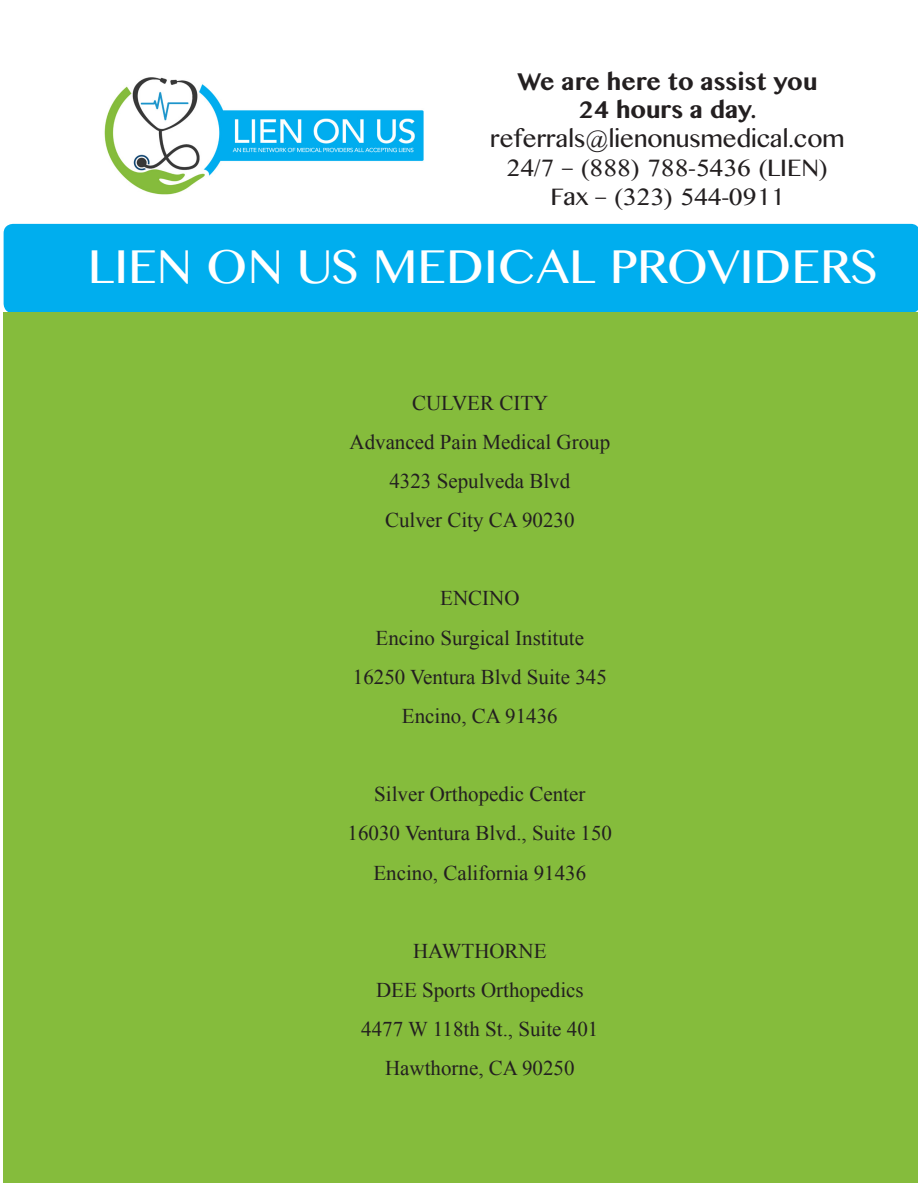
<style>
.page{position:relative;width:918px;height:1188px;background:#fff}
.page>*{position:absolute;margin:0;border:0;box-sizing:border-box;transform-origin:0 0}
.t1{font:48px "Myanmar MN";color:#fff}
.t2{font:24px "Myanmar MN";color:#231f20}
.t3{font:700 24px "Myanmar MN";color:#231f20}
.t4{font:21px "Times New Roman";color:#231f20}
</style>
<div class="page">
<img style="left:75px;top:77px;width:372px;height:147px">
<div style="left:4px;top:224px;width:914px;height:88px;background:#00aeee"></div>
<div style="left:4px;top:312px;width:914px;height:871px;background:#85bc3c"></div>
<p class="t3" style="left:517px;top:67px;width:301px">We are here to assist you</p>
<p class="t3" style="left:578px;top:96px;width:180px">24 hours a day.</p>
<p class="t2" style="left:490px;top:125px;width:356px">referrals@lienonusmedical.com</p>
<p class="t2" style="left:507px;top:154px;width:323px">24/7 – (888) 788-5436 (LIEN)</p>
<p class="t2" style="left:551px;top:183px;width:235px">Fax – (323) 544-0911</p>
<p class="t1" style="left:88px;top:238px;width:791px">LIEN ON US MEDICAL PROVIDERS</p>
<p class="t4" style="left:412px;top:389px;width:138px">CULVER CITY</p>
<p class="t4" style="left:350px;top:428px;width:262px">Advanced Pain Medical Group</p>
<p class="t4" style="left:389px;top:467px;width:182px">4323 Sepulveda Blvd</p>
<p class="t4" style="left:385px;top:506px;width:191px">Culver City CA 90230</p>
<p class="t4" style="left:440px;top:584px;width:81px">ENCINO</p>
<p class="t4" style="left:376px;top:623px;width:210px">Encino Surgical Institute</p>
<p class="t4" style="left:353px;top:663px;width:255px">16250 Ventura Blvd Suite 345</p>
<p class="t4" style="left:402px;top:702px;width:157px">Encino, CA 91436</p>
<p class="t4" style="left:374px;top:780px;width:213px">Silver Orthopedic Center</p>
<p class="t4" style="left:348px;top:819px;width:266px">16030 Ventura Blvd., Suite 150</p>
<p class="t4" style="left:373px;top:858px;width:214px">Encino, California 91436</p>
<p class="t4" style="left:413px;top:937px;width:135px">HAWTHORNE</p>
<p class="t4" style="left:376px;top:976px;width:209px">DEE Sports Orthopedics</p>
<p class="t4" style="left:361px;top:1015px;width:239px">4477 W 118th St., Suite 401</p>
<p class="t4" style="left:385px;top:1054px;width:191px">Hawthorne, CA 90250</p>
</div>
